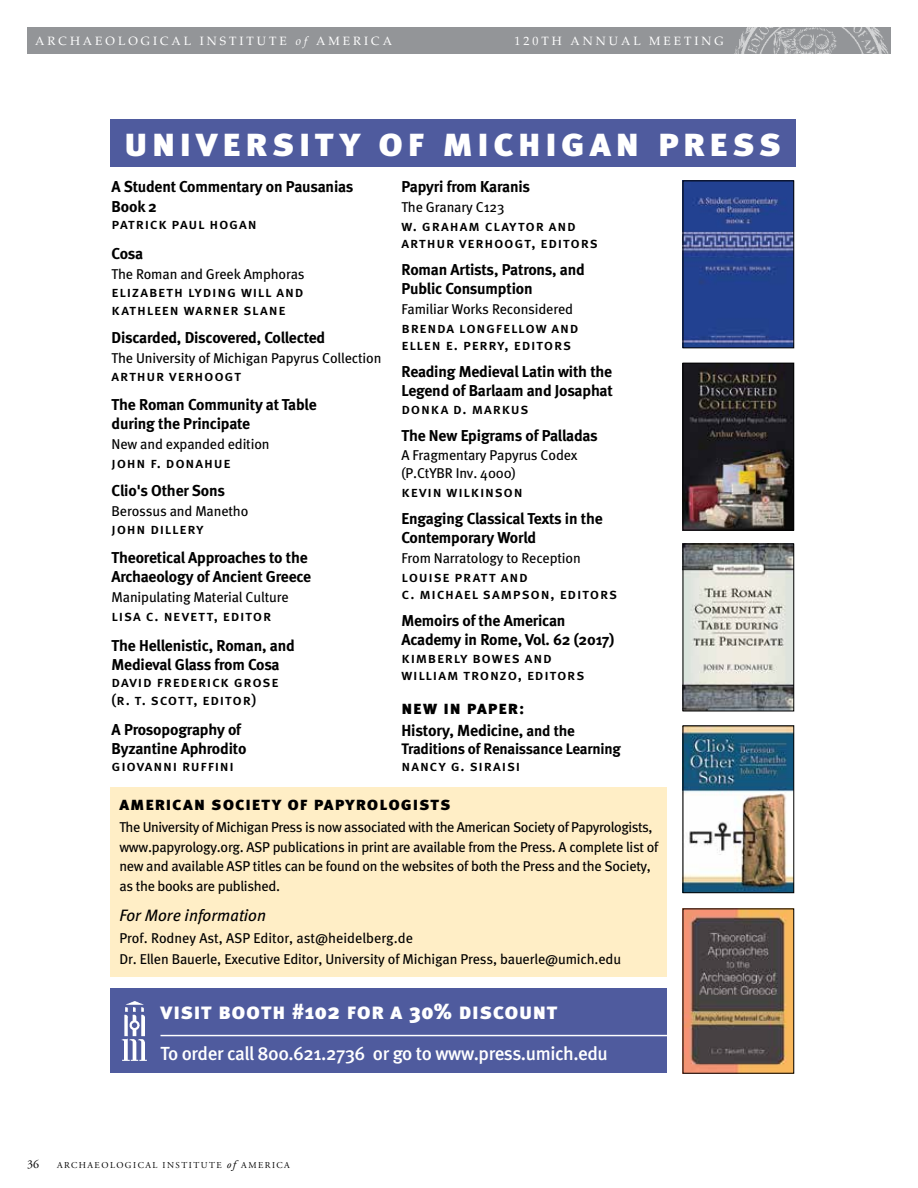
<style>
.page{position:relative;width:918px;height:1188px;background:#fff}
.page>*{position:absolute;margin:0;border:0;box-sizing:border-box;transform-origin:0 0}
.t1{font:39.15px "Meta Black Caps";letter-spacing:.105em;color:#fff}
.t2{font:21.9px "Meta Black Caps";letter-spacing:.03em;color:#fff}
.t3{font:500 18.9px "Meta";letter-spacing:-.02em;color:#fff}
.t4{font:18px "Meta Black Caps";letter-spacing:.05em;color:#000}
.t5{font:italic 16.5px "Meta";color:#000}
.t6{font:700 16.05px "Meta";letter-spacing:-.01em;color:#000}
.t7{font:700 15.75px/19.5px "Meta";letter-spacing:-.01em;color:#000}
.t8{font:700 15.15px "Meta";letter-spacing:-.01em;color:#000}
.t9{font:15px/17.2px "Meta Medium Caps";letter-spacing:.05em;color:#000}
.t10{font:14.25px/19.5px "Meta";letter-spacing:-.01em;color:#000}
.t11{font:12px "Palatino";letter-spacing:.25em;color:#fff}
.t12{font:12px "Adobe Garamond Pro";color:#000}
.t13{font:9px "Adobe Garamond Pro";letter-spacing:.165em;color:#000}
.s1{font-style:italic}
.s2{font-family:"Meta";font-weight:700}
.s3{font-size:15.15px}
.s4{font-style:italic;font-size:11.25px}
</style>
<div class="page">
<div style="left:27px;top:27px;width:864px;height:27px;background:#939598"></div>
<img style="left:734px;top:27px;width:155px;height:27px">
<div style="left:110px;top:989px;width:557px;height:84px;background:#4f5b9e"></div>
<div style="left:110px;top:787px;width:557px;height:190px;background:#ffeec6"></div>
<div style="left:110px;top:120px;width:685px;height:47px;background:#4f5b9e"></div>
<hr style="left:161px;top:1035px;width:523px;height:1px;background:#fff">
<img style="left:121px;top:1001px;width:26px;height:60px">
<img style="left:685px;top:911px;width:107px;height:161px">
<img style="left:685px;top:182px;width:107px;height:164px">
<div style="left:683px;top:180px;width:111px;height:168px;border:1px solid #000"></div>
<img style="left:685px;top:546px;width:107px;height:163px">
<div style="left:683px;top:544px;width:111px;height:167px;border:1px solid #000"></div>
<img style="left:685px;top:727px;width:107px;height:164px">
<div style="left:683px;top:725px;width:111px;height:168px;border:1px solid #000"></div>
<img style="left:685px;top:365px;width:107px;height:163px">
<div style="left:683px;top:363px;width:111px;height:167px;border:1px solid #000"></div>
<p class="t11" style="left:35px;top:34px;width:358px">ARCHAEOLOGICAL INSTITUTE <span class="s1">of</span> AMERICA</p>
<p class="t11" style="left:515px;top:34px;width:211px">120TH ANNUAL MEETING</p>
<h1 class="t1" style="left:124px;top:119px;width:658px">university of michigan press</h1>
<p class="t7" style="left:112px;top:177px;width:243px">A Student Commentary on Pausanias<br>Book 2</p>
<p class="t9" style="left:112px;top:215px;width:147px">patrick paul hogan</p>
<p class="t7" style="left:112px;top:244px;width:33px">Cosa</p>
<p class="t10" style="left:112px;top:264px;width:195px">The Roman and Greek Amphoras</p>
<p class="t9" style="left:112px;top:284px;width:193px">elizabeth lyding will and kathleen warner slane</p>
<p class="t7" style="left:112px;top:328px;width:215px">Discarded, Discovered, Collected</p>
<p class="t10" style="left:112px;top:348px;width:271px">The University of Michigan Papyrus Collection</p>
<p class="t9" style="left:112px;top:368px;width:131px">arthur verhoogt</p>
<p class="t7" style="left:112px;top:395px;width:207px">The Roman Community at Table during the Principate</p>
<p class="t10" style="left:112px;top:434px;width:159px">New and expanded edition</p>
<p class="t9" style="left:112px;top:454px;width:120px">john f. donahue</p>
<p class="t7" style="left:112px;top:481px;width:115px">Clio's Other Sons</p>
<p class="t10" style="left:112px;top:501px;width:138px">Berossus and Manetho</p>
<p class="t9" style="left:112px;top:521px;width:93px">john dillery</p>
<p class="t7" style="left:112px;top:548px;width:201px">Theoretical Approaches to the<br>Archaeology of Ancient Greece</p>
<p class="t10" style="left:112px;top:587px;width:179px">Manipulating Material Culture</p>
<p class="t9" style="left:112px;top:607px;width:161px">lisa c. nevett, editor</p>
<p class="t7" style="left:112px;top:635px;width:185px">The Hellenistic, Roman, and<br>Medieval Glass from Cosa</p>
<p class="t9" style="left:112px;top:674px;width:168px">david frederick grose (r. t. scott, editor)</p>
<p class="t7" style="left:112px;top:719px;width:136px">A Prosopography of<br>Byzantine Aphrodito</p>
<p class="t9" style="left:112px;top:758px;width:124px">giovanni ruffini</p>
<p class="t7" style="left:401px;top:177px;width:130px">Papyri from Karanis</p>
<p class="t10" style="left:401px;top:197px;width:105px">The Granary C123</p>
<p class="t9" style="left:401px;top:217px;width:198px">w. graham claytor and arthur verhoogt, editors</p>
<p class="t7" style="left:401px;top:260px;width:185px">Roman Artists, Patrons, and<br>Public Consumption</p>
<p class="t10" style="left:401px;top:299px;width:173px">Familiar Works Reconsidered</p>
<p class="t9" style="left:401px;top:319px;width:179px">brenda longfellow and ellen e. perry, editors</p>
<p class="t7" style="left:401px;top:362px;width:213px">Reading Medieval Latin with the<br>Legend of Barlaam and Josaphat</p>
<p class="t9" style="left:401px;top:400px;width:129px">donka d. markus</p>
<p class="t7" style="left:401px;top:425px;width:198px">The New Epigrams of Palladas</p>
<p class="t10" style="left:401px;top:446px;width:178px;line-height:18px">A Fragmentary Papyrus Codex (P.CtYBR Inv. 4000)</p>
<p class="t9" style="left:401px;top:483px;width:123px">kevin wilkinson</p>
<p class="t7" style="left:401px;top:509px;width:203px">Engaging Classical Texts in the<br>Contemporary World</p>
<p class="t10" style="left:401px;top:548px;width:181px">From Narratology to Reception</p>
<p class="t9" style="left:401px;top:568px;width:217px">louise pratt and<br>c. michael sampson, editors</p>
<p class="t7" style="left:401px;top:611px;width:214px">Memoirs of the American<br>Academy in Rome, Vol. 62 (2017)</p>
<p class="t9" style="left:401px;top:649px;width:185px">kimberly bowes and william tronzo, editors</p>
<p class="t4" style="left:401px;top:697px;width:124px">new in paper<span class="s2">:</span></p>
<p class="t6" style="left:401px;top:721px;width:175px">History, Medicine, <span class="s3">and the</span></p>
<p class="t8" style="left:401px;top:739px;width:221px">Traditions of Renaissance Learning</p>
<p class="t9" style="left:401px;top:757px;width:120px">nancy g. siraisi</p>
<p class="t4" style="left:119px;top:793px;width:333px">american society of papyrologists</p>
<p class="t10" style="left:119px;top:817px;width:540px">The University of Michigan Press is now associated with the American Society of Papyrologists, www.papyrology.org. ASP publications in print are available from the Press. A complete list of new and available ASP titles can be found on the websites of both the Press and the Society, as the books are published.</p>
<p class="t5" style="left:119px;top:905px;width:148px">For More information</p>
<p class="t10" style="left:119px;top:928px;width:503px;line-height:20.7px">Prof. Rodney Ast, ASP Editor, ast@heidelberg.de<br>Dr. Ellen Bauerle, Executive Editor, University of Michigan Press, bauerle@umich.edu</p>
<h2 class="t2" style="left:161px;top:998px;width:398px">visit booth #102 for a 30% discount</h2>
<h3 class="t3" style="left:161px;top:1042px;width:449px">To order call 800.621.2736 or go to www.press.umich.edu</h3>
<p class="t12" style="left:27px;top:1157px;width:13px">36</p>
<p class="t13" style="left:57px;top:1159px;width:234px">ARCHAEOLOGICAL INSTITUTE <span class="s4">of</span> AMERICA</p>
</div>
